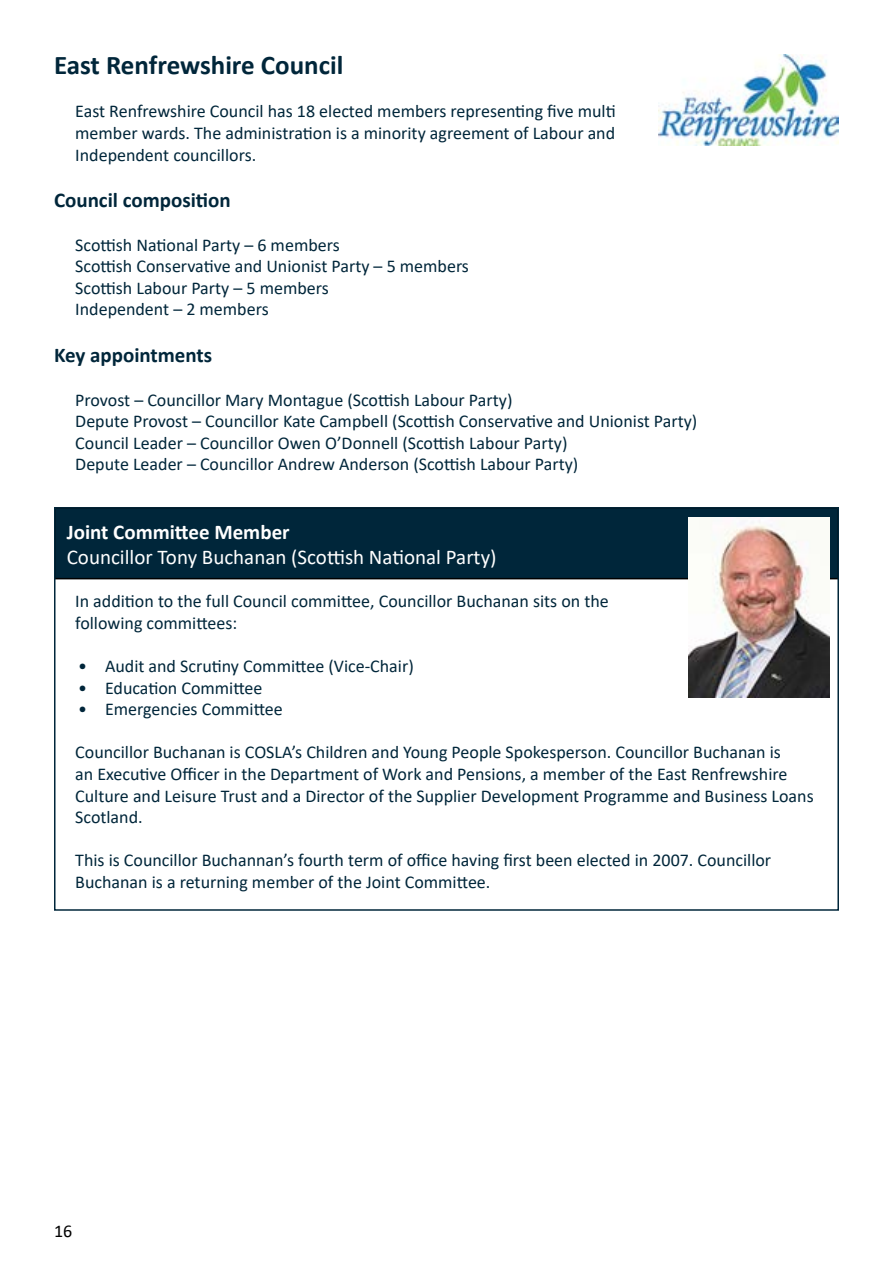
<style>
.page{position:relative;width:893px;height:1263px;background:#fff}
.page>*{position:absolute;margin:0;border:0;box-sizing:border-box;transform-origin:0 0}
.t1{font:700 27px "Calibri";color:#00263a}
.t2{font:21px "Calibri";color:#fff}
.t3{font:700 21px "Calibri";color:#00263a}
.t4{font:700 21px "Calibri";color:#fff}
.t5{font:18px/21.6px "Calibri";color:#00263a}
.t6{font:18px "Calibri";color:#000}
</style>
<div class="page">
<div style="left:55px;top:508px;width:783px;height:71px;background:#00263a"></div>
<div style="left:54px;top:507px;width:785px;height:72px;border:2px solid #000"></div>
<div style="left:54px;top:507px;width:785px;height:404px;border:2px solid #00263a"></div>
<img style="left:688px;top:518px;width:141px;height:180px">
<img style="left:659px;top:54px;width:180px;height:91px">
<h1 class="t1" style="left:54px;top:46px;width:291px">East Renfrewshire Council</h1>
<p class="t5" style="left:75px;top:100px;width:542px;text-align:justify">East Renfrewshire Council has 18 elected members representing five multi member wards. The administration is a minority agreement of Labour and Independent councillors.</p>
<p class="t3" style="left:54px;top:186px;width:178px">Council composition</p>
<p class="t5" style="left:75px;top:233px;width:395px">Scottish National Party – 6 members<br>Scottish Conservative and Unionist Party – 5 members Scottish Labour Party – 5 members<br>Independent – 2 members</p>
<p class="t3" style="left:54px;top:340px;width:160px">Key appointments</p>
<p class="t5" style="left:75px;top:388px;width:624px">Provost – Councillor Mary Montague (Scottish Labour Party)<br>Depute Provost – Councillor Kate Campbell (Scottish Conservative and Unionist Party)<br>Council Leader – Councillor Owen O’Donnell (Scottish Labour Party)<br>Depute Leader – Councillor Andrew Anderson (Scottish Labour Party)</p>
<p class="t4" style="left:67px;top:517px;width:224px">Joint Committee Member</p>
<p class="t2" style="left:67px;top:542px;width:431px">Councillor Tony Buchanan (Scottish National Party)</p>
<p class="t5" style="left:75px;top:590px;width:535px">In addition to the full Council committee, Councillor Buchanan sits on the following committees:</p>
<p class="t5" style="left:78px;top:655px;width:337px">• Audit and Scrutiny Committee (Vice-Chair)</p>
<p class="t5" style="left:78px;top:676px;width:186px">• Education Committee</p>
<p class="t5" style="left:78px;top:698px;width:206px">• Emergencies Committee</p>
<p class="t5" style="left:75px;top:741px;width:740px">Councillor Buchanan is COSLA’s Children and Young People Spokesperson. Councillor Buchanan is<br>an Executive Officer in the Department of Work and Pensions, a member of the East Renfrewshire Culture and Leisure Trust and a Director of the Supplier Development Programme and Business Loans Scotland.</p>
<p class="t5" style="left:75px;top:849px;width:697px">This is Councillor Buchannan’s fourth term of office having first been elected in 2007. Councillor<br>Buchanan is a returning member of the Joint Committee.</p>
<p class="t6" style="left:54px;top:1218px;width:20px">16</p>
</div>
